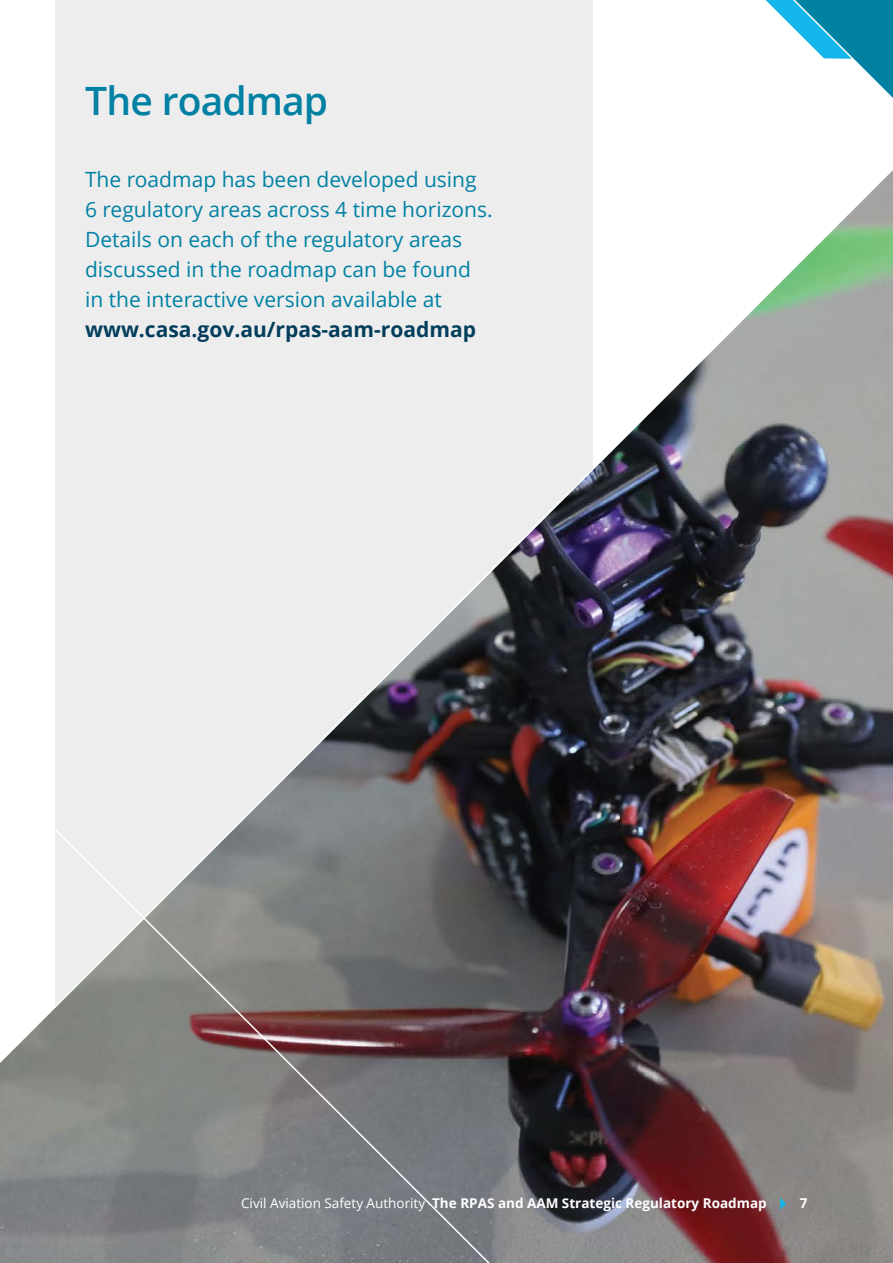
<style>
.page{position:relative;width:893px;height:1263px;background:#fff}
.page>*{position:absolute;margin:0;border:0;box-sizing:border-box;transform-origin:0 0}
.t1{font:600 39px "Open Sans";letter-spacing:-.025em;color:#0081a3}
.Intro_Para{font:21px/30px "Open Sans";color:#0081a3}
.t2{font:700 13.5px "Open Sans";color:#fff}
.s1{font-weight:700;color:#023e5c}
.s2{font-weight:400}
</style>
<div class="page">
<div style="left:55px;top:0;width:538px;height:1033px;background:#ededee"></div>
<svg style="left:288px;top:170px;width:605px;height:604px"></svg>
<img style="left:0;top:774px;width:893px;height:489px">
<svg style="left:765px;top:0;width:128px;height:98px"></svg>
<svg style="left:780px;top:1198px;width:6px;height:12px"></svg>
<h1 class="t1" style="left:85px;top:74px;width:244px">The roadmap</h1>
<p class="Intro_Para" style="left:85px;top:164px;width:409px">The roadmap has been developed using 6 regulatory areas across 4 time horizons.<br>Details on each of the regulatory areas discussed in the roadmap can be found in the interactive version available at <span class="s1">www.casa.gov.au/rpas-aam-roadmap</span></p>
<p class="t2" style="left:241px;top:1194px;width:527px"><span class="s2">Civil Aviation Safety Authority</span> The RPAS and AAM Strategic Regulatory Roadmap</p>
<p class="t2" style="left:800px;top:1194px;width:9px">7</p>
</div>
